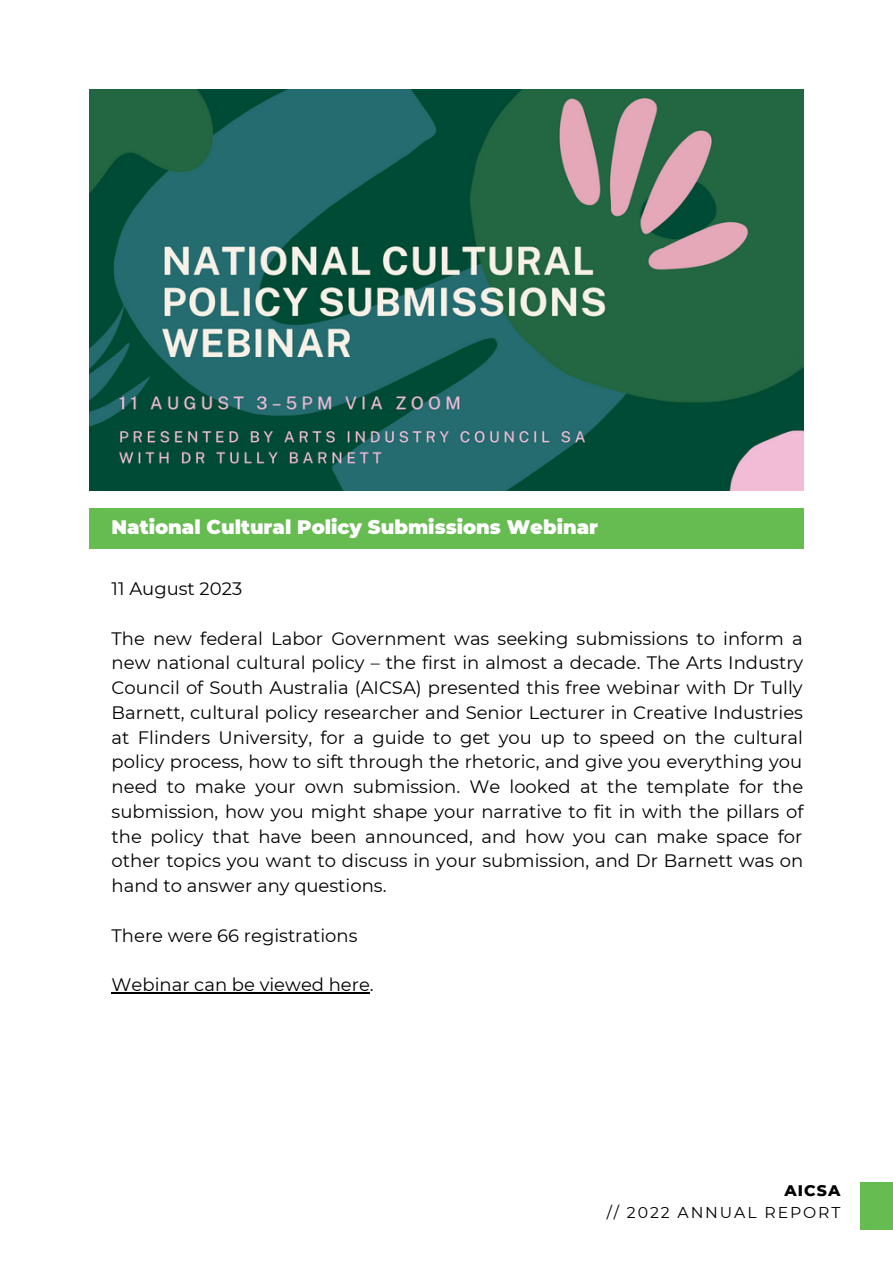
<style>
.page{position:relative;width:893px;height:1264px;background:#fff}
.page>*{position:absolute;margin:0;border:0;box-sizing:border-box;transform-origin:0 0}
.t1{font:900 19.5px "Montserrat";color:#fff}
.t2{font:18px/24.8px "Montserrat";color:#000;text-align:justify}
.t3{font:15.75px "Montserrat";letter-spacing:.12em;color:#000}
.t4{font:800 15.75px "Montserrat";letter-spacing:.07em;color:#000}
</style>
<div class="page">
<div style="left:89px;top:508px;width:714px;height:40px;background:#66bb51"></div>
<div style="left:860px;top:1181px;width:32px;height:48px;background:#66bb51"></div>
<img style="left:89px;top:89px;width:714px;height:402px">
<hr style="left:112px;top:992px;width:258px;height:1px;background:#000">
<p class="t1" style="left:112px;top:514px;width:488px">National Cultural Policy Submissions Webinar</p>
<p class="t2" style="left:112px;top:576px;width:132px">11 August 2023</p>
<p class="t2" style="left:112px;top:626px;width:693px">The new federal Labor Government was seeking submissions to inform a new national cultural policy – the first in almost a decade. The Arts Industry Council of South Australia (AICSA) presented this free webinar with Dr Tully Barnett, cultural policy researcher and Senior Lecturer in Creative Industries at Flinders University, for a guide to get you up to speed on the cultural policy process, how to sift through the rhetoric, and give you everything you need to make your own submission. We looked at the template for the submission, how you might shape your narrative to fit in with the pillars of the policy that have been announced, and how you can make space for other topics you want to discuss in your submission, and Dr Barnett was on hand to answer any questions.</p>
<p class="t2" style="left:112px;top:922px;width:247px">There were 66 registrations</p>
<p class="t2" style="left:112px;top:972px;width:263px">Webinar can be viewed here.</p>
<p class="t4" style="left:784px;top:1180px;width:57px">AICSA</p>
<p class="t3" style="left:606px;top:1203px;width:235px">// 2022 ANNUAL REPORT</p>
</div>
